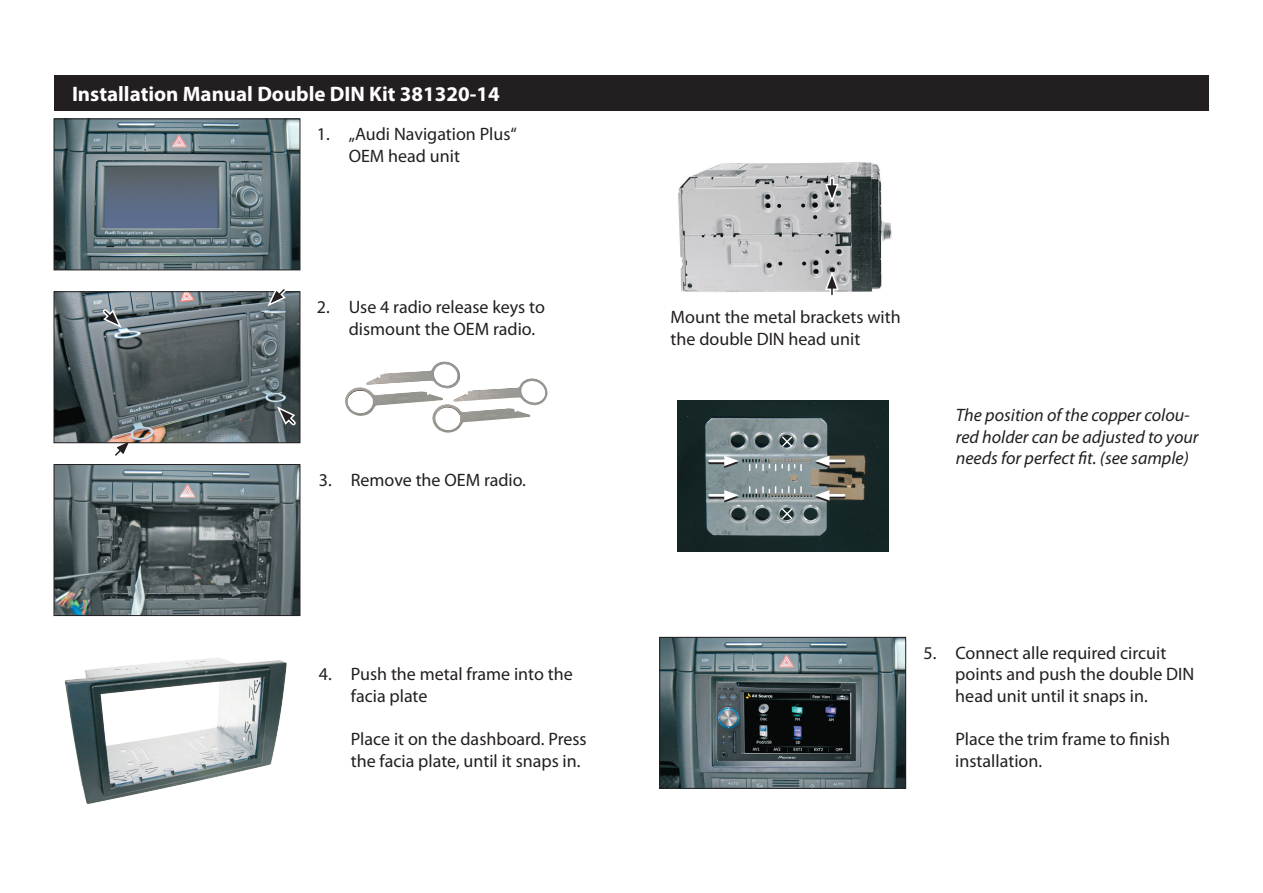
<style>
.page{position:relative;width:1263px;height:893px;background:#fff}
.page>*{position:absolute;margin:0;border:0;box-sizing:border-box;transform-origin:0 0}
.t1{font:700 21px "Myriad Pro";color:#fff}
.t2{font:18px/21.6px "Myriad Pro";color:#231f20}
.t3{font:italic 18px/21.6px "Myriad Pro";color:#231f20}
</style>
<div class="page">
<svg style="left:56px;top:121px;width:242px;height:147px;background:#64767e"></svg>
<div style="left:54px;top:119px;width:246px;height:151px;border:1px solid #231f20"></div>
<svg style="left:109px;top:443px;width:28px;height:13px"></svg>
<img style="left:56px;top:294px;width:242px;height:147px">
<div style="left:54px;top:292px;width:246px;height:151px;border:1px solid #231f20"></div>
<img style="left:56px;top:466px;width:242px;height:148px">
<div style="left:54px;top:464px;width:246px;height:152px;border:1px solid #231f20"></div>
<svg style="left:98px;top:305px;width:27px;height:28px"></svg>
<svg style="left:263px;top:289px;width:27px;height:21px"></svg>
<svg style="left:273px;top:402px;width:28px;height:27px"></svg>
<img style="left:360px;top:362px;width:100px;height:43px">
<img style="left:447px;top:378px;width:101px;height:44px">
<img style="left:662px;top:639px;width:242px;height:147px">
<div style="left:660px;top:637px;width:246px;height:151px;border:1px solid #231f20"></div>
<div style="left:54px;top:75px;width:1155px;height:36px;background:#231f20"></div>
<img style="left:678px;top:401px;width:211px;height:150px">
<svg style="left:756px;top:487px;width:46px;height:33px;background:#828e8f"></svg>
<svg style="left:782px;top:465px;width:20px;height:5px"></svg>
<svg style="left:756px;top:465px;width:20px;height:5px"></svg>
<hr style="left:824px;top:461px;width:20px;height:3px;background:#231f20">
<hr style="left:824px;top:460px;width:20px;height:2px;background:#fff">
<svg style="left:815px;top:456px;width:14px;height:12px"></svg>
<hr style="left:824px;top:496px;width:20px;height:3px;background:#231f20">
<hr style="left:824px;top:494px;width:20px;height:3px;background:#fff">
<svg style="left:815px;top:490px;width:14px;height:12px"></svg>
<svg style="left:710px;top:456px;width:29px;height:12px"></svg>
<hr style="left:710px;top:496px;width:19px;height:3px;background:#231f20">
<hr style="left:710px;top:494px;width:19px;height:3px;background:#fff">
<svg style="left:724px;top:490px;width:15px;height:12px"></svg>
<svg style="left:781px;top:435px;width:12px;height:13px"></svg>
<img style="left:678px;top:162px;width:214px;height:130px">
<svg style="left:826px;top:272px;width:13px;height:24px"></svg>
<svg style="left:825px;top:176px;width:13px;height:26px"></svg>
<img style="left:64px;top:658px;width:223px;height:146px">
<p class="t1" style="left:72px;top:82px;width:429px">Installation Manual Double DIN Kit 381320-14</p>
<p class="t2" style="left:349px;top:124px;width:170px;text-indent:-32px">1. „Audi Navigation Plus“<br>OEM head unit</p>
<p class="t2" style="left:349px;top:297px;width:198px;text-indent:-32px">2. Use 4 radio release keys to dismount the OEM radio.</p>
<p class="t2" style="left:319px;top:470px;width:209px">3. Remove the OEM radio.</p>
<p class="t2" style="left:351px;top:664px;width:223px;text-indent:-32px">4. Push the metal frame into the facia plate</p>
<p class="t2" style="left:351px;top:729px;width:237px">Place it on the dashboard. Press the facia plate, until it snaps in.</p>
<p class="t2" style="left:671px;top:306px;width:232px">Mount the metal brackets with the double DIN head unit</p>
<p class="t3" style="left:956px;top:405px;width:244px">The position of the copper colou&shy;red holder can be adjusted to your needs for perfect fit. (see sample)</p>
<p class="t2" style="left:955px;top:642px;width:241px;text-indent:-32px">5. Connect alle required circuit points and push the double DIN head unit until it snaps in.</p>
<p class="t2" style="left:955px;top:729px;width:216px">Place the trim frame to finish installation.</p>
</div>
